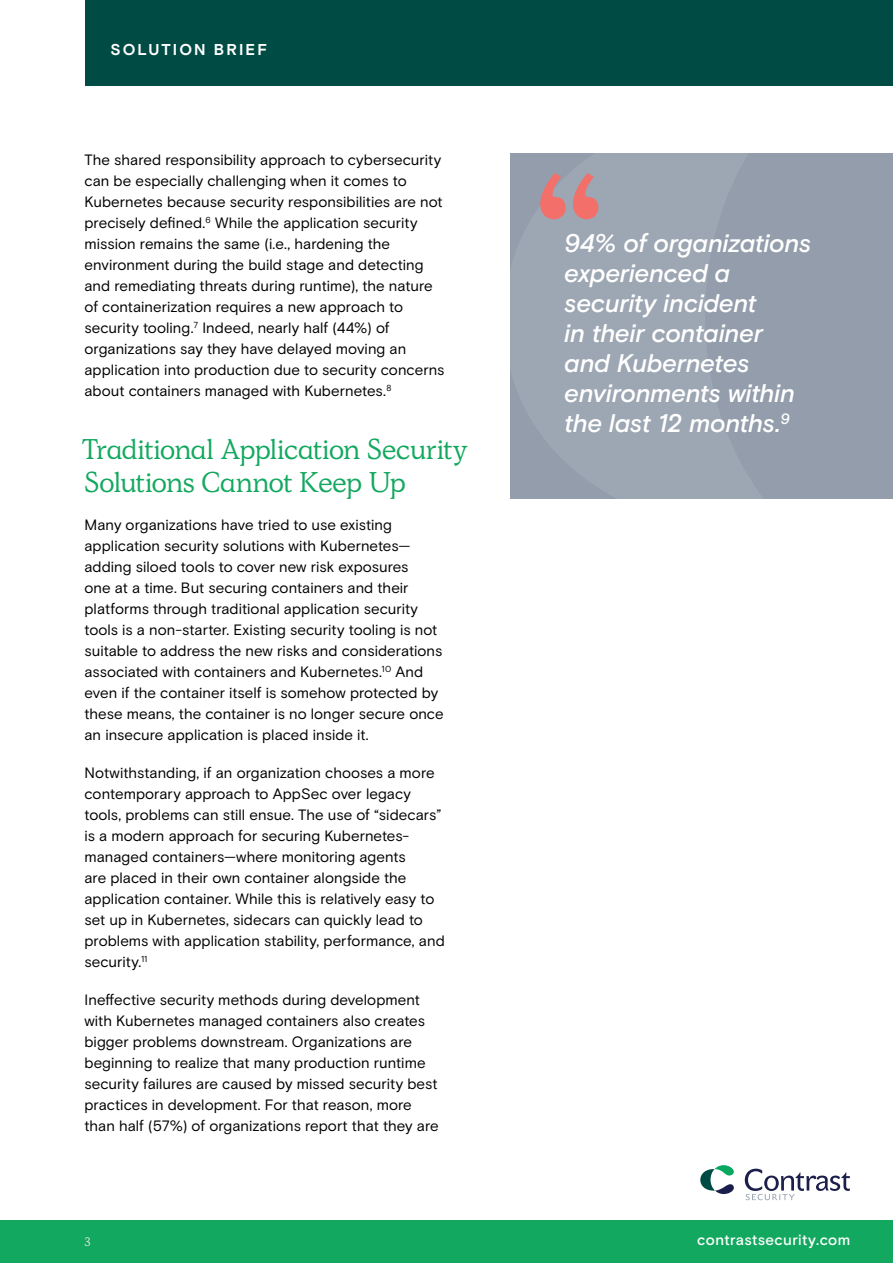
<style>
.page{position:relative;width:893px;height:1263px;background:#fff}
.page>*{position:absolute;margin:0;border:0;box-sizing:border-box;transform-origin:0 0}
.t1{font:28.5px/33px "Simula";letter-spacing:-.015em;color:#13a85f}
.t2{font:italic 500 25.5px/30px "Basis Grotesque Pro";letter-spacing:-.01em;color:#fff}
.t3{font:700 15.75px "Basis Grotesque Pro";letter-spacing:.135em;color:#fff}
.t4{font:15px/21px "Basis Grotesque Pro";color:#000}
.t5{font:500 15px "Basis Grotesque Pro";letter-spacing:.025em;color:#fff}
.t6{font:15px "Simula";color:#ebeced}
.t7{font:12px "Simula";color:#ebeced}
</style>
<div class="page">
<div style="left:85px;top:0;width:808px;height:85px;background:#004c45"></div>
<svg style="left:745px;top:1169px;width:104px;height:31px"></svg>
<svg style="left:701px;top:1165px;width:33px;height:29px"></svg>
<div style="left:510px;top:153px;width:383px;height:345px;background:#939dab"></div>
<svg style="left:540px;top:173px;width:58px;height:46px"></svg>
<div style="left:0;top:1220px;width:893px;height:43px;background:#13a85f"></div>
<p class="t3" style="left:111px;top:40px;width:158px">SOLUTION BRIEF</p>
<p class="t4" style="left:84px;top:149px;width:361px">The shared responsibility approach to cybersecurity can be especially challenging when it comes to Kubernetes because security responsibilities are not precisely defined.<sup>6</sup> While the application security mission remains the same (i.e., hardening the environment during the build stage and detecting and remediating threats during runtime), the nature of containerization requires a new approach to security tooling.<sup>7</sup> Indeed, nearly half (44%) of organizations say they have delayed moving an application into production due to security concerns about containers managed with Kubernetes.<sup>8</sup></p>
<h1 class="t1" style="left:82px;top:433px;width:388px">Traditional Application Security<br>Solutions Cannot Keep Up</h1>
<p class="t4" style="left:84px;top:514px;width:361px">Many organizations have tried to use existing application security solutions with Kubernetes— adding siloed tools to cover new risk exposures<br>one at a time. But securing containers and their platforms through traditional application security tools is a non-starter. Existing security tooling is not suitable to address the new risks and considerations associated with containers and Kubernetes.<sup>10</sup> And even if the container itself is somehow protected by these means, the container is no longer secure once an insecure application is placed inside it.</p>
<p class="t4" style="left:84px;top:762px;width:362px">Notwithstanding, if an organization chooses a more contemporary approach to AppSec over legacy tools, problems can still ensue. The use of “sidecars” is a modern approach for securing Kubernetes&shy;managed containers—where monitoring agents<br>are placed in their own container alongside the application container. While this is relatively easy to set up in Kubernetes, sidecars can quickly lead to problems with application stability, performance, and security.<sup>11</sup></p>
<p class="t4" style="left:84px;top:989px;width:356px">Ineffective security methods during development with Kubernetes managed containers also creates bigger problems downstream. Organizations are beginning to realize that many production runtime security failures are caused by missed security best practices in development. For that reason, more than half (57%) of organizations report that they are</p>
<h2 class="t2" style="left:564px;top:229px;width:249px">94% of organizations experienced a security incident<br>in their container and Kubernetes environments within the last 12 months.<sup>9</sup></h2>
<p class="t7" style="left:84px;top:1234px;width:8px">3</p>
<p class="t5" style="left:697px;top:1231px;width:155px">contrastsecurity.com</p>
<p class="t6" style="left:84px;top:1234px;width:9px">3</p>
</div>
